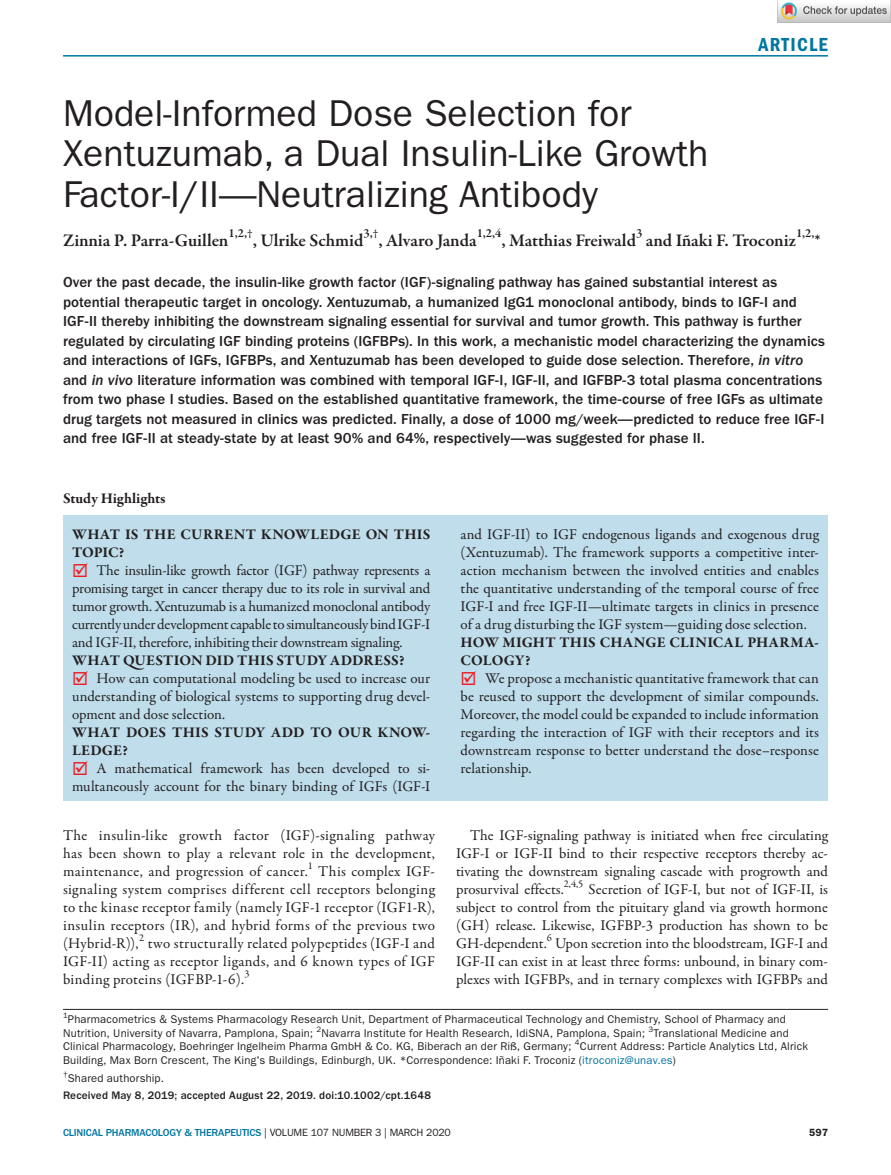
<style>
.page{position:relative;width:891px;height:1175px;background:#fff}
.page>*{position:absolute;margin:0;border:0;box-sizing:border-box;transform-origin:0 0}
.t1{font:37.5px/40.5px "ITC Franklin Gothic Std";color:#231f20}
.t2{font:19.5px "ITC Franklin Gothic Std Dm Cd";letter-spacing:.065em;color:#0076a3}
.t3{font:600 18px "Garamond Premr Pro";letter-spacing:-.005em;color:#231f20}
.t4{font:15px/18px "Garamond Premr Pro";color:#231f20;text-align:justify}
.t5{font:500 15px/19.5px "ITC Franklin Gothic Std";letter-spacing:.005em;color:#231f20}
.t6{font:700 15px/18px "Garamond Premr Pro";letter-spacing:.01em;color:#231f20}
.t7{font:11.25px/13.5px "ITC Franklin Gothic Std";letter-spacing:.015em;color:#231f20}
.t8{font:500 11.25px "ITC Franklin Gothic Std";letter-spacing:.015em;color:#231f20}
.t9{font:500 10.5px "ITC Franklin Gothic Std";letter-spacing:-.015em;color:#0076a3}
.t10{font:10.5px "Garamond Premr Pro";color:#231f20}
.t11{font:600 10.5px "ITC Franklin Gothic Std";color:#231f20}
.t12{font:7.8px "ITC Franklin Gothic Std";color:#231f20}
.s1{font-family:"ITC Franklin Gothic Std Med It";font-weight:400}
.s2{color:#ee1d23}
.s3{color:#0076a3}
.s4{font-weight:400;color:#231f20}
</style>
<div class="page">
<hr style="left:63px;top:55px;width:765px;height:2px;background:#0076a3">
<hr style="left:63px;top:1009px;width:765px;height:1px;background:#231f20">
<div style="left:63px;top:480px;width:765px;height:320px;background:#bfddeb"></div>
<div style="left:51px;top:471px;width:780px;height:44px;background:#fff"></div>
<img style="left:777px;top:0;width:114px;height:22px">
<h2 class="t2" style="left:758px;top:33px;width:71px">ARTICLE</h2>
<h1 class="t1" style="left:63px;top:93px;width:647px">Model-Informed Dose Selection for<br>Xentuzumab, a Dual Insulin-Like Growth<br>Factor-I/II—Neutralizing Antibody</h1>
<p class="t3" style="left:63px;top:229px;width:759px">Zinnia P. Parra-Guillen<sup>1,2,†</sup>, Ulrike Schmid<sup>3,†</sup>, Alvaro Janda<sup>1,2,4</sup>, Matthias Freiwald<sup>3</sup> and Iñaki F. Troconiz<sup>1,2,</sup>*</p>
<p class="t5" style="left:63px;top:273px;width:763px">Over the past decade, the insulin-like growth factor (IGF)-signaling pathway has gained substantial interest as potential therapeutic target in oncology. Xentuzumab, a humanized IgG1 monoclonal antibody, binds to IGF-I and IGF-II thereby inhibiting the downstream signaling essential for survival and tumor growth. This pathway is further regulated by circulating IGF binding proteins (IGFBPs). In this work, a mechanistic model characterizing the dynamics and interactions of IGFs, IGFBPs, and Xentuzumab has been developed to guide dose selection. Therefore, <span class="s1">in vitro </span>and <span class="s1">in vivo</span> literature information was combined with temporal IGF-I, IGF-II, and IGFBP-3 total plasma concentrations from two phase I studies. Based on the established quantitative framework, the time-course of free IGFs as ultimate drug targets not measured in clinics was predicted. Finally, a dose of 1000 mg/week—predicted to reduce free IGF-I and free IGF-II at steady-state by at least 90% and 64%, respectively—was suggested for phase II.</p>
<p class="t6" style="left:63px;top:489px;width:104px">Study Highlights</p>
<p class="t6" style="left:72px;top:525px;width:360px">WHAT IS THE CURRENT KNOWLEDGE ON THIS<br>TOPIC?</p>
<p class="t4" style="left:72px;top:562px;width:360px"><span class="s2">☑</span> The insulin-like growth factor (IGF) pathway represents a promising target in cancer therapy due to its role in survival and tumor growth. Xentuzumab is a humanized monoclonal antibody currently under development capable to simultaneously bind IGF-I and IGF-II, therefore, inhibiting their downstream signaling.</p>
<p class="t6" style="left:72px;top:651px;width:334px">WHAT QUESTION DID THIS STUDY ADDRESS?</p>
<p class="t4" style="left:72px;top:670px;width:360px"><span class="s2">☑</span> How can computational modeling be used to increase our understanding of biological systems to supporting drug devel&shy;opment and dose selection.</p>
<p class="t6" style="left:72px;top:723px;width:360px">WHAT DOES THIS STUDY ADD TO OUR KNOW-<br>LEDGE?</p>
<p class="t4" style="left:72px;top:760px;width:360px"><span class="s2">☑</span> A mathematical framework has been developed to si&shy;multaneously account for the binary binding of IGFs (IGF-I</p>
<p class="t4" style="left:63px;top:826px;width:373px">The insulin-like growth factor (IGF)-signaling pathway has been shown to play a relevant role in the development, maintenance, and progression of cancer.<sup>1</sup> This complex IGF&shy;signaling system comprises different cell receptors belonging to the kinase receptor family (namely IGF-1 receptor (IGF1-R), insulin receptors (IR), and hybrid forms of the previous two (Hybrid-R)),</p>
<p class="t10" style="left:139px;top:931px;width:7px">2</p>
<p class="t4" style="left:63px;top:934px;width:373px;text-indent:85px">two structurally related polypeptides (IGF-I and IGF-II) acting as receptor ligands, and 6 known types of IGF binding proteins (IGFBP-1-6).</p>
<p class="t10" style="left:244px;top:967px;width:7px">3</p>
<p class="t4" style="left:461px;top:526px;width:360px">and IGF-II) to IGF endogenous ligands and exogenous drug (Xentuzumab). The framework supports a competitive inter&shy;action mechanism between the involved entities and enables the quantitative understanding of the temporal course of free IGF-I and free IGF-II—ultimate targets in clinics in presence of a drug disturbing the IGF system—guiding dose selection.</p>
<p class="t6" style="left:461px;top:633px;width:360px">HOW MIGHT THIS CHANGE CLINICAL PHARMA-<br>COLOGY?</p>
<p class="t4" style="left:461px;top:670px;width:360px"><span class="s2">☑</span> We propose a mechanistic quantitative framework that can be reused to support the development of similar compounds.<br>Moreover, the model could be expanded to include information regarding the interaction of IGF with their receptors and its downstream response to better understand the dose–response relationship.</p>
<p class="t4" style="left:456px;top:826px;width:374px;text-indent:14px">The IGF-signaling pathway is initiated when free circulating IGF-I or IGF-II bind to their respective receptors thereby ac&shy;tivating the downstream signaling cascade with progrowth and prosurvival effects.</p>
<p class="t10" style="left:564px;top:877px;width:21px">2,4,5</p>
<p class="t4" style="left:456px;top:880px;width:373px;text-indent:133px">Secretion of IGF-I, but not of IGF-II, is subject to control from the pituitary gland via growth hormone (GH) release. Likewise, IGFBP-3 production has shown to be GH-dependent.</p>
<p class="t10" style="left:547px;top:931px;width:7px">6</p>
<p class="t4" style="left:456px;top:934px;width:374px;text-indent:99px">Upon secretion into the bloodstream, IGF-I and IGF-II can exist in at least three forms: unbound, in binary com&shy;plexes with IGFBPs, and in ternary complexes with IGFBPs and</p>
<p class="t12" style="left:63px;top:1011px;width:6px">1</p>
<p class="t7" style="left:63px;top:1012px;width:724px;text-indent:5px">Pharmacometrics &amp; Systems Pharmacology Research Unit, Department of Pharmaceutical Technology and Chemistry, School of Pharmacy and<br>Nutrition, University of Navarra, Pamplona, Spain;</p>
<p class="t12" style="left:317px;top:1024px;width:6px">2</p>
<p class="t7" style="left:321px;top:1026px;width:325px">Navarra Institute for Health Research, IdiSNA, Pamplona, Spain;</p>
<p class="t12" style="left:648px;top:1024px;width:6px">3</p>
<p class="t7" style="left:653px;top:1026px;width:137px">Translational Medicine and</p>
<p class="t7" style="left:63px;top:1039px;width:510px">Clinical Pharmacology, Boehringer Ingelheim Pharma GmbH &amp; Co. KG, Biberach an der Riß, Germany;</p>
<p class="t12" style="left:575px;top:1038px;width:6px">4</p>
<p class="t7" style="left:63px;top:1039px;width:746px;text-indent:517px">Current Address: Particle Analytics Ltd, Alrick<br>Building, Max Born Crescent, The King's Buildings, Edinburgh, UK. *Correspondence: Iñaki F. Troconiz (<span class="s3">itroconiz@unav.es</span>)</p>
<p class="t12" style="left:63px;top:1069px;width:6px">†</p>
<p class="t7" style="left:68px;top:1071px;width:98px">Shared authorship.</p>
<p class="t8" style="left:63px;top:1088px;width:369px">Received May 8, 2019; accepted August 22, 2019. doi:10.1002/cpt.1648</p>
<p class="t9" style="left:63px;top:1126px;width:389px">CLINICAL PHARMACOLOGY &amp; THERAPEUTICS <span class="s4">| VOLUME 107 NUMBER 3 | MARCH 2020</span></p>
<p class="t11" style="left:809px;top:1125px;width:20px">597</p>
</div>
